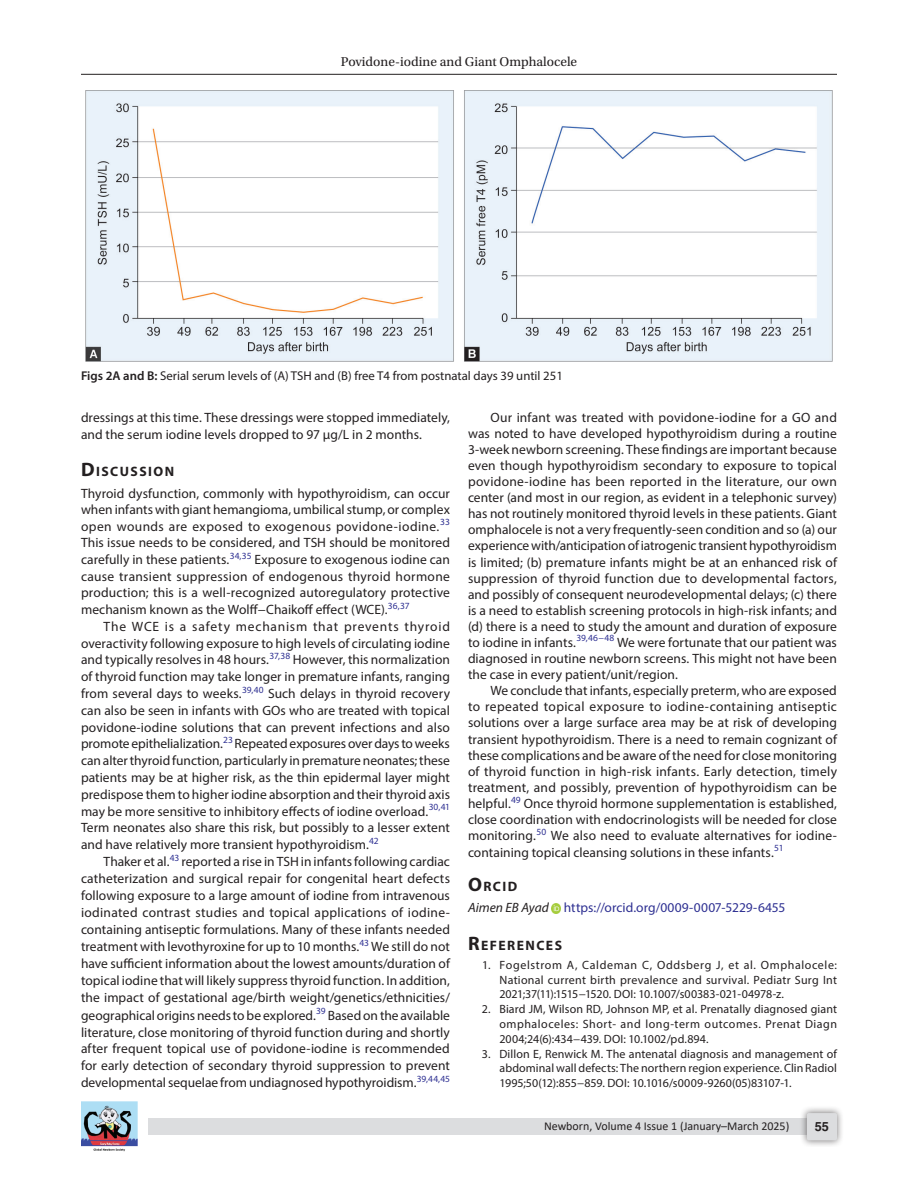
<style>
.page{position:relative;width:918px;height:1188px;background:#fff}
.page>*{position:absolute;margin:0;border:0;box-sizing:border-box;transform-origin:0 0}
.Head-1{font:700 13.65px "Myriad Pro";letter-spacing:.105em;color:#231f20}
.Para-Indent{font:13.5px/16px "Myriad Pro";color:#231f20;text-align:justify}
.Para-NoIndent{font:13.5px/16.6px "Myriad Pro";letter-spacing:.005em;color:#231f20;text-align:justify}
.Para-NoIndent-2{font:13.5px "Myriad Pro";color:#2e3092}
.t1{font:13.5px "Utopia Std";color:#231f20}
.FigCaption{font:12.75px "Myriad Pro";color:#231f20}
.t2{font:700 12.75px "Helvetica LT Std";color:#231f20}
.References{font:12px/14.7px "Myriad Pro";letter-spacing:.01em;color:#231f20;text-align:justify}
.t3{font:12px "Calibri";color:#231f20}
.s1{font-weight:600}
.s2{font-size:19.5px}
.s3{font-style:italic;color:#231f20}
</style>
<div class="page">
<hr style="left:81px;top:74px;width:756px;height:1px;background:#231f20">
<div style="left:149px;top:1119px;width:688px;height:16px;background:#dcdddf"></div>
<div style="left:800px;top:1106px;width:44px;height:41px;background:#231f20;opacity:.61"></div>
<div style="left:807px;top:1113px;width:30px;height:27px;background:#dcdddf;border-radius:2px"></div>
<img style="left:81px;top:1101px;width:57px;height:51px">
<svg style="left:552px;top:904px;width:9px;height:9px"></svg>
<img style="left:86px;top:90px;width:746px;height:271px">
<p class="t1" style="left:341px;top:55px;width:238px">Povidone-iodine and Giant Omphalocele</p>
<p class="FigCaption" style="left:81px;top:368px;width:483px"><span class="s1">Figs 2A and B:</span> Serial serum levels of (A) TSH and (B) free T4 from postnatal days 39 until 251</p>
<p class="Para-Indent" style="left:81px;top:409px;width:371px;line-height:16.8px">dressings at this time. These dressings were stopped immediately, and the serum iodine levels dropped to 97 μg/L in 2 months.</p>
<p class="Head-1" style="left:81px;top:463px;width:95px"><span class="s2">D</span>ISCUSSION</p>
<p class="Para-NoIndent" style="left:81px;top:484px;width:371px">Thyroid dysfunction, commonly with hypothyroidism, can occur when infants with giant hemangioma, umbilical stump, or complex open wounds are exposed to exogenous povidone-iodine.<sup>33<br></sup>This issue needs to be considered, and TSH should be monitored carefully in these patients.<sup>34,35</sup> Exposure to exogenous iodine can cause transient suppression of endogenous thyroid hormone production; this is a well-recognized autoregulatory protective mechanism known as the Wolff−Chaikoff effect (WCE).<sup>36,37</sup></p>
<p class="Para-Indent" style="left:81px;top:618px;width:371px;line-height:16.8px;text-indent:22px">The WCE is a safety mechanism that prevents thyroid overactivity following exposure to high levels of circulating iodine and typically resolves in 48 hours.<sup>37,38</sup> However, this normalization of thyroid function may take longer in premature infants, ranging from several days to weeks.<sup>39,40</sup> Such delays in thyroid recovery can also be seen in infants with GOs who are treated with topical povidone-iodine solutions that can prevent infections and also promote epithelialization.<sup>23</sup> Repeated exposures over days to weeks can alter thyroid function, particularly in premature neonates; these patients may be at higher risk, as the thin epidermal layer might predispose them to higher iodine absorption and their thyroid axis may be more sensitive to inhibitory effects of iodine overload.<sup>30,41<br></sup>Term neonates also share this risk, but possibly to a lesser extent and have relatively more transient hypothyroidism.<sup>42</sup></p>
<p class="Para-Indent" style="left:81px;top:853px;width:371px;line-height:17px;text-indent:22px">Thaker et al.<sup>43</sup> reported a rise in TSH in infants following cardiac catheterization and surgical repair for congenital heart defects following exposure to a large amount of iodine from intravenous iodinated contrast studies and topical applications of iodine&shy;containing antiseptic formulations. Many of these infants needed treatment with levothyroxine for up to 10 months.<sup>43</sup> We still do not have sufficient information about the lowest amounts/duration of topical iodine that will likely suppress thyroid function. In addition, the impact of gestational age/birth weight/genetics/ethnicities/ geographical origins needs to be explored.<sup>39</sup> Based on the available literature, close monitoring of thyroid function during and shortly after frequent topical use of povidone-iodine is recommended for early detection of secondary thyroid suppression to prevent developmental sequelae from undiagnosed hypothyroidism.<sup>39,44,45</sup></p>
<p class="Para-Indent" style="left:468px;top:409px;width:371px;text-indent:22px">Our infant was treated with povidone-iodine for a GO and was noted to have developed hypothyroidism during a routine 3-week newborn screening. These findings are important because even though hypothyroidism secondary to exposure to topical povidone-iodine has been reported in the literature, our own center (and most in our region, as evident in a telephonic survey) has not routinely monitored thyroid levels in these patients. Giant omphalocele is not a very frequently-seen condition and so (a) our experience with/anticipation of iatrogenic transient hypothyroidism is limited; (b) premature infants might be at an enhanced risk of suppression of thyroid function due to developmental factors, and possibly of consequent neurodevelopmental delays; (c) there is a need to establish screening protocols in high-risk infants; and (d) there is a need to study the amount and duration of exposure to iodine in infants.<sup>39,46−48</sup> We were fortunate that our patient was diagnosed in routine newborn screens. This might not have been the case in every patient/unit/region.</p>
<p class="Para-Indent" style="left:468px;top:682px;width:371px;text-indent:22px">We conclude that infants, especially preterm, who are exposed to repeated topical exposure to iodine-containing antiseptic solutions over a large surface area may be at risk of developing transient hypothyroidism. There is a need to remain cognizant of these complications and be aware of the need for close monitoring of thyroid function in high-risk infants. Early detection, timely treatment, and possibly, prevention of hypothyroidism can be helpful.<sup>49</sup> Once thyroid hormone supplementation is established, close coordination with endocrinologists will be needed for close monitoring.<sup>50</sup> We also need to evaluate alternatives for iodine&shy;containing topical cleansing solutions in these infants.<sup>51</sup></p>
<p class="Head-1" style="left:468px;top:878px;width:51px"><span class="s2">O</span>RCID</p>
<p class="Para-NoIndent-2" style="left:468px;top:899px;width:319px"><span class="s3">Aimen EB Ayad</span> https://orcid.org/0009-0007-5229-6455</p>
<p class="Head-1" style="left:468px;top:936px;width:96px"><span class="s2">R</span>EFERENCES</p>
<p class="References" style="left:500px;top:957px;width:339px;text-indent:-17px">1. Fogelstrom A, Caldeman C, Oddsberg J, et al. Omphalocele:<br>National current birth prevalence and survival. Pediatr Surg Int 2021;37(11):1515−1520. DOI: 10.1007/s00383-021-04978-z.</p>
<p class="References" style="left:500px;top:1001px;width:339px;text-indent:-18px">2. Biard JM, Wilson RD, Johnson MP, et al. Prenatally diagnosed giant omphaloceles: Short- and long-term outcomes. Prenat Diagn 2004;24(6):434−439. DOI: 10.1002/pd.894.</p>
<p class="References" style="left:500px;top:1046px;width:339px;text-indent:-18px">3. Dillon E, Renwick M. The antenatal diagnosis and management of abdominal wall defects: The northern region experience. Clin Radiol 1995;50(12):855−859. DOI: 10.1016/s0009-9260(05)83107-1.</p>
<p class="t3" style="left:544px;top:1117px;width:247px">Newborn, Volume 4 Issue 1 (January–March 2025)</p>
<p class="t2" style="left:815px;top:1119px;width:16px">55</p>
</div>
